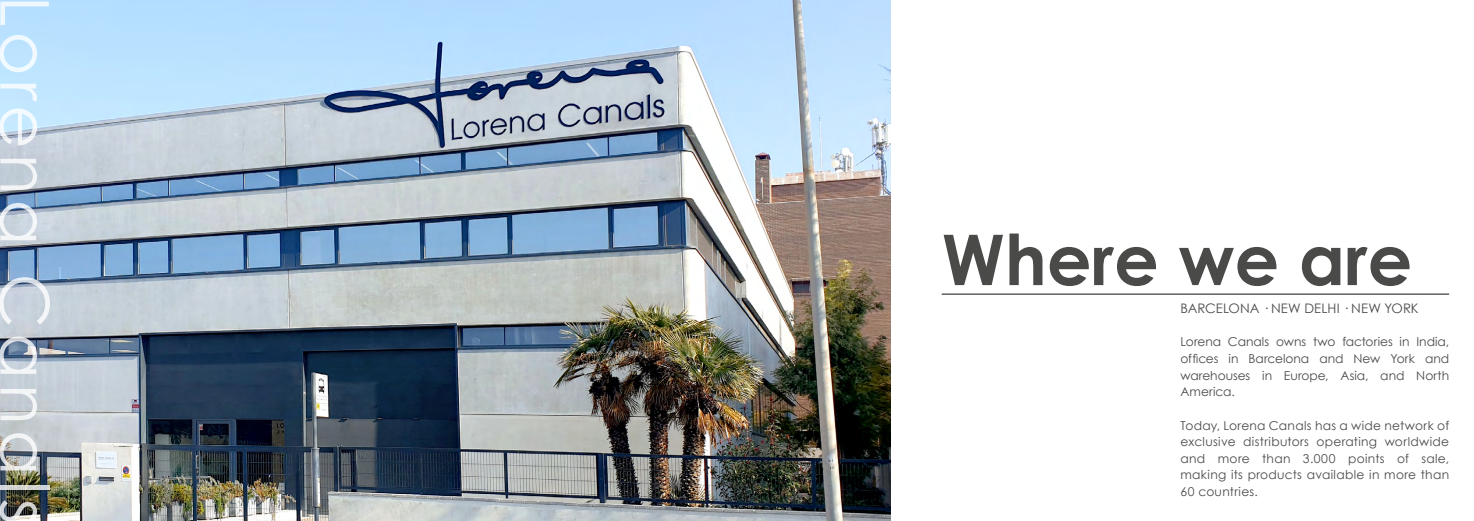
<style>
.page{position:relative;width:1474px;height:521px;background:#fff}
.page>*{position:absolute;margin:0;border:0;box-sizing:border-box;transform-origin:0 0}
.t1{font:700 70px "Century Gothic";color:#4a4a49}
.t2{font:67.38px "Century Gothic";letter-spacing:.07em;color:#e3e3e3}
.t3{font:13.12px "Century Gothic";letter-spacing:.005em;color:#4a4a49}
.t4{font:12.25px/16.6px "Century Gothic";letter-spacing:.01em;color:#4a4a49;text-align:justify}
</style>
<div class="page">
<img style="left:0;top:0;width:890px;height:521px">
<hr style="left:941px;top:293px;width:508px;height:2px;background:#4a4a49">
<h2 class="t2" style="left:66px;top:-4px;width:530px;rotate:90deg">Lorena Canals</h2>
<h1 class="t1" style="left:941px;top:216px;width:472px">Where we are</h1>
<p class="t3" style="left:1180px;top:300px;width:240px">BARCELONA · NEW DELHI · NEW YORK</p>
<p class="t4" style="left:1180px;top:333px;width:270px">Lorena Canals owns two factories in India, offices in Barcelona and New York and warehouses in Europe, Asia, and North America.</p>
<p class="t4" style="left:1180px;top:417px;width:270px">Today, Lorena Canals has a wide network of exclusive distributors operating worldwide and more than 3.000 points of sale, making its products available in more than 60 countries.</p>
</div>
